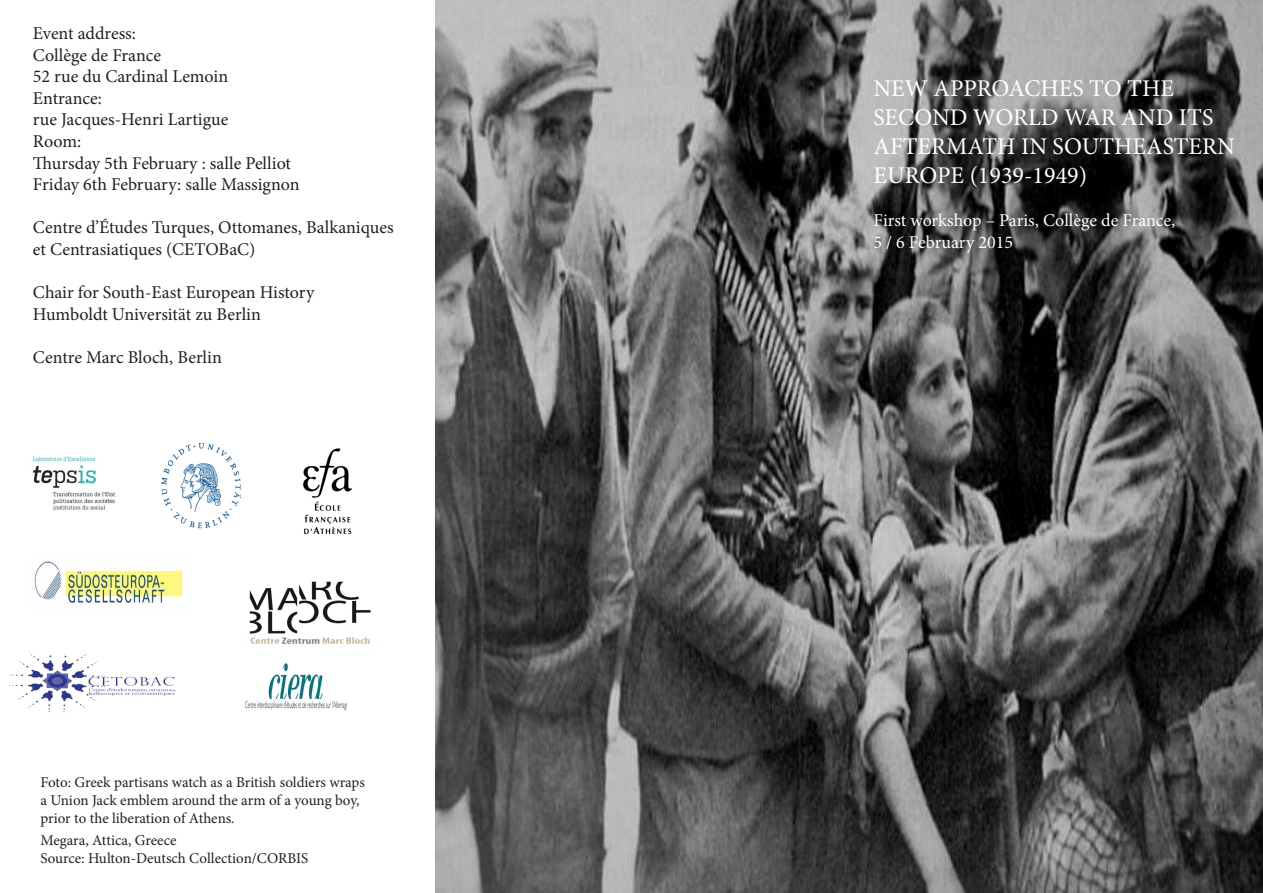
<style>
.page{position:relative;width:1263px;height:893px;background:#fff}
.page>*{position:absolute;margin:0;border:0;box-sizing:border-box;transform-origin:0 0}
.t1{font:24px/28.8px "Minion Pro";color:#fff}
.t2{font:18px/21.6px "Minion Pro";color:#231f20}
.t3{font:18px "Minion Pro";letter-spacing:-.005em;color:#fff}
.t4{font:15px/18px "Minion Pro";letter-spacing:-.005em;color:#231f20}
</style>
<div class="page">
<img style="left:435px;top:0;width:828px;height:893px">
<img style="left:33px;top:456px;width:83px;height:54px">
<img style="left:244px;top:663px;width:102px;height:48px">
<img style="left:34px;top:560px;width:149px;height:45px">
<img style="left:9px;top:653px;width:167px;height:60px">
<img style="left:161px;top:442px;width:80px;height:87px">
<img style="left:303px;top:448px;width:49px;height:87px">
<img style="left:249px;top:581px;width:122px;height:63px">
<p class="t2" style="left:33px;top:22px;width:105px">Event address:</p>
<p class="t2" style="left:33px;top:44px;width:130px">Collège de France</p>
<p class="t2" style="left:33px;top:66px;width:197px">52 rue du Cardinal Lemoin</p>
<p class="t2" style="left:33px;top:87px;width:70px">Entrance:</p>
<p class="t2" style="left:33px;top:109px;width:197px">rue Jacques-Henri Lartigue</p>
<p class="t2" style="left:33px;top:130px;width:50px">Room:</p>
<p class="t2" style="left:33px;top:152px;width:260px">Thursday 5th February : salle Pelliot</p>
<p class="t2" style="left:33px;top:174px;width:268px">Friday 6th February: salle Massignon</p>
<p class="t2" style="left:33px;top:217px;width:362px">Centre d’Études Turques, Ottomanes, Balkaniques et Centrasiatiques (CETOBaC)</p>
<p class="t2" style="left:33px;top:282px;width:283px">Chair for South-East European History</p>
<p class="t2" style="left:33px;top:303px;width:229px">Humboldt Universität zu Berlin</p>
<p class="t2" style="left:33px;top:346px;width:190px">Centre Marc Bloch, Berlin</p>
<p class="t4" style="left:40px;top:773px;width:326px">Foto: Greek partisans watch as a British soldiers wraps a Union Jack emblem around the arm of a young boy, prior to the liberation of Athens.</p>
<p class="t4" style="left:40px;top:831px;width:138px">Megara, Attica, Greece</p>
<p class="t4" style="left:40px;top:849px;width:269px">Source: Hulton-Deutsch Collection/CORBIS</p>
<p class="t1" style="left:873px;top:74px;width:302px">NEW APPROACHES TO THE</p>
<p class="t1" style="left:873px;top:103px;width:363px">SECOND WORLD WAR AND ITS<br>AFTERMATH IN SOUTHEASTERN<br>EUROPE (1939-1949)</p>
<p class="t3" style="left:873px;top:208px;width:303px">First workshop – Paris, Collège de France,</p>
<p class="t3" style="left:873px;top:230px;width:141px">5 / 6 February 2015</p>
</div>
